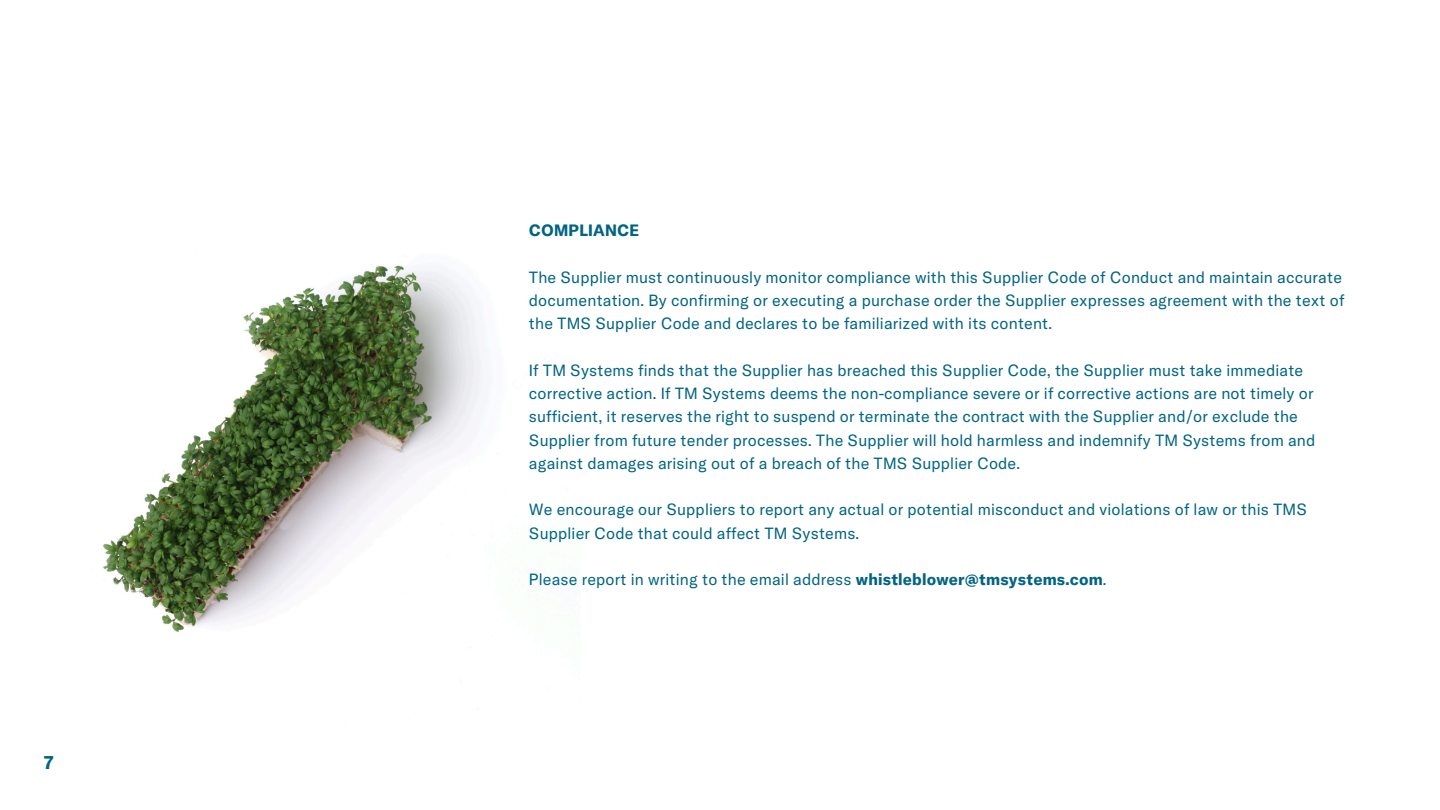
<style>
.page{position:relative;width:1440px;height:810px;background:#fff}
.page>*{position:absolute;margin:0;border:0;box-sizing:border-box;transform-origin:0 0}
.t1{font:700 18px "GT America";color:#006483}
.t2{font:16px/23.2px "GT America";letter-spacing:.01em;color:#006483}
.t3{font:700 16px "GT America";letter-spacing:.01em;color:#006483}
.s1{font-weight:700}
</style>
<div class="page">
<img style="left:103px;top:265px;width:395px;height:445px">
<p class="t1" style="left:44px;top:751px;width:11px">7</p>
<h1 class="t3" style="left:529px;top:220px;width:112px">COMPLIANCE</h1>
<p class="t2" style="left:529px;top:265px;width:817px">The Supplier must continuously monitor compliance with this Supplier Code of Conduct and maintain accurate documentation. By confirming or executing a purchase order the Supplier expresses agreement with the text of the TMS Supplier Code and declares to be familiarized with its content.</p>
<p class="t2" style="left:529px;top:358px;width:788px">If TM Systems finds that the Supplier has breached this Supplier Code, the Supplier must take immediate corrective action. If TM Systems deems the non-compliance severe or if corrective actions are not timely or sufficient, it reserves the right to suspend or terminate the contract with the Supplier and/or exclude the Supplier from future tender processes. The Supplier will hold harmless and indemnify TM Systems from and against damages arising out of a breach of the TMS Supplier Code.</p>
<p class="t2" style="left:529px;top:498px;width:780px">We encourage our Suppliers to report any actual or potential misconduct and violations of law or this TMS<br>Supplier Code that could affect TM Systems.</p>
<p class="t2" style="left:529px;top:567px;width:579px">Please report in writing to the email address <span class="s1">whistleblower@tmsystems.com</span>.</p>
</div>
